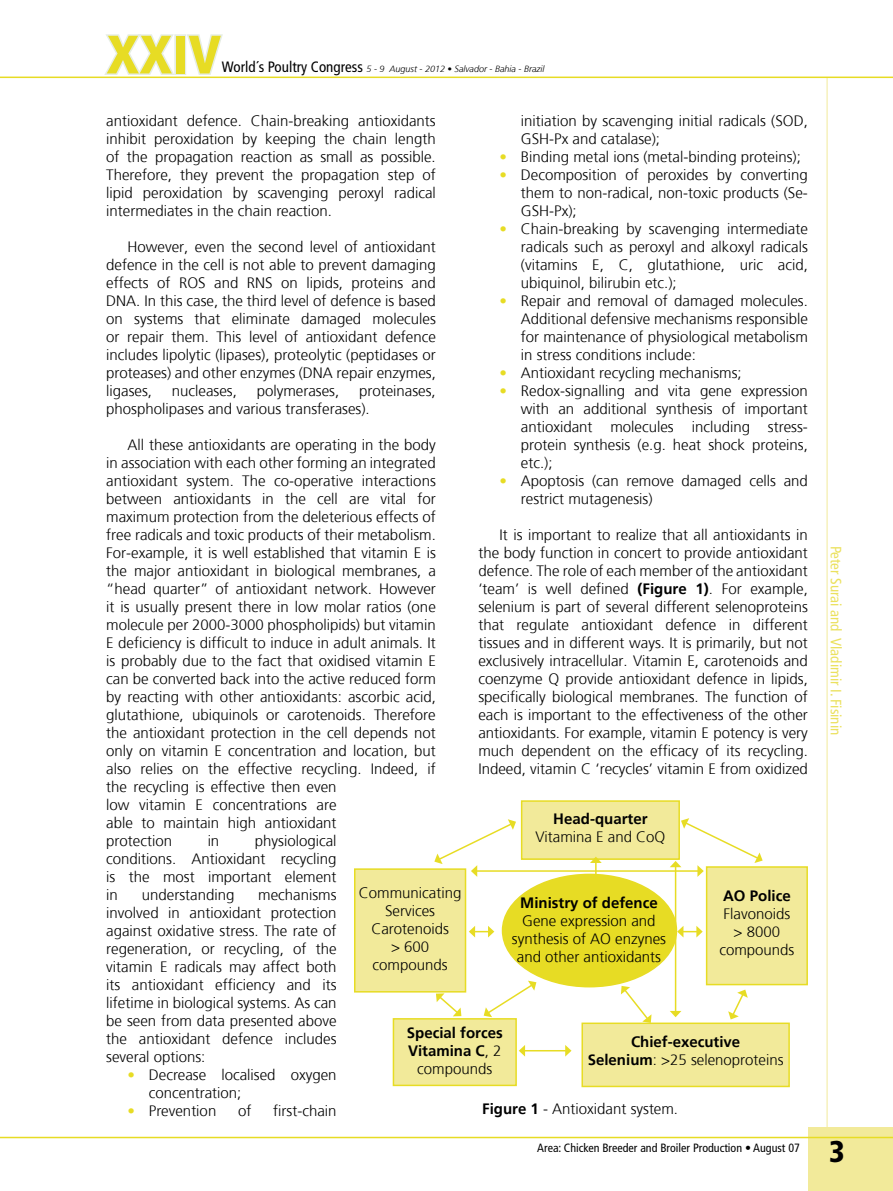
<style>
.page{position:relative;width:893px;height:1191px;background:#fff}
.page>*{position:absolute;margin:0;border:0;box-sizing:border-box;transform-origin:0 0}
.t1{font:900 condensed 54px "Frutiger";color:#e7dc24}
.t2{font:900 condensed 30px "Frutiger";color:#000}
.t3{font:300 15px/18px "Frutiger";color:#000;text-align:justify}
.t4{font:700 15px/18px "Frutiger";color:#000;text-align:center}
.t5{font:condensed 15px "Frutiger";color:#ebe15e}
.t6{font:condensed 12px "Frutiger";color:#000}
.t7{font:italic 300 9px "Frutiger";color:#000}
.s1{font-weight:400;font-style:normal;font-stretch:condensed;font-size:15px}
.s2{color:#e7dc24}
.s3{font-weight:700}
.s4{font-weight:300}
</style>
<div class="page">
<hr style="left:827px;top:77px;width:1px;height:1114px;background:#f2ea9a">
<div style="left:808px;top:1127px;width:85px;height:64px;background:#f2ea9a"></div>
<hr style="left:0;top:1136px;width:893px;height:2px;background:#e7dc24">
<hr style="left:0;top:77px;width:893px;height:1px;background:#e7dc24">
<svg style="left:102px;top:34px;width:123px;height:43px"></svg>
<div style="left:502px;top:874px;width:174px;height:112px;background:#e7dc24;border-radius:50%"></div>
<hr style="left:477px;top:870px;width:221px;height:1px;background:#e7dc24">
<svg style="left:434px;top:819px;width:82px;height:58px"></svg>
<svg style="left:621px;top:986px;width:30px;height:36px"></svg>
<svg style="left:484px;top:980px;width:52px;height:37px"></svg>
<hr style="left:524px;top:1050px;width:42px;height:1px;background:#e7dc24">
<svg style="left:519px;top:1045px;width:6px;height:11px"></svg>
<svg style="left:565px;top:1045px;width:6px;height:11px"></svg>
<svg style="left:469px;top:926px;width:25px;height:11px"></svg>
<svg style="left:436px;top:993px;width:25px;height:23px"></svg>
<svg style="left:728px;top:989px;width:20px;height:30px"></svg>
<hr style="left:675px;top:866px;width:1px;height:145px;background:#e7dc24">
<svg style="left:670px;top:1011px;width:11px;height:6px"></svg>
<svg style="left:670px;top:818px;width:93px;height:59px"></svg>
<div style="left:522px;top:801px;width:157px;height:58px;background:#f2ea9a"></div>
<div style="left:521px;top:800px;width:159px;height:60px;border:1px solid #e7dc24"></div>
<div style="left:393px;top:1018px;width:123px;height:67px;background:#f2ea9a"></div>
<div style="left:393px;top:1018px;width:124px;height:68px;border:1px solid #e7dc24"></div>
<div style="left:582px;top:1023px;width:207px;height:63px;background:#f2ea9a"></div>
<div style="left:581px;top:1022px;width:209px;height:65px;border:1px solid #e7dc24"></div>
<div style="left:707px;top:867px;width:100px;height:117px;background:#f2ea9a"></div>
<div style="left:706px;top:866px;width:102px;height:119px;border:1px solid #e7dc24"></div>
<div style="left:355px;top:869px;width:110px;height:122px;background:#f2ea9a"></div>
<div style="left:354px;top:868px;width:112px;height:124px;border:1px solid #e7dc24"></div>
<svg style="left:677px;top:926px;width:26px;height:11px"></svg>
<svg style="left:590px;top:857px;width:12px;height:18px"></svg>
<h1 class="t1" style="left:106px;top:33px;width:116px">XXIV</h1>
<p class="t7" style="left:222px;top:65px;width:324px"><span class="s1">World´s Poultry Congress</span> 5 - 9 August - 2012 • Salvador - Bahia - Brazil</p>
<p class="t3" style="left:106px;top:113px;width:331px">antioxidant defence. Chain-breaking antioxidants inhibit peroxidation by keeping the chain length of the propagation reaction as small as possible.<br>Therefore, they prevent the propagation step of lipid peroxidation by scavenging peroxyl radical intermediates in the chain reaction.</p>
<p class="t3" style="left:106px;top:239px;width:331px;text-indent:21px">However, even the second level of antioxidant defence in the cell is not able to prevent damaging effects of ROS and RNS on lipids, proteins and DNA. In this case, the third level of defence is based on systems that eliminate damaged molecules or repair them. This level of antioxidant defence includes lipolytic (lipases), proteolytic (peptidases or proteases) and other enzymes (DNA repair enzymes, ligases,</p>
<p class="t3" style="left:521px;top:113px;width:288px">initiation by scavenging initial radicals (SOD,<br>GSH-Px and catalase);</p>
<p class="t3" style="left:500px;top:149px;width:303px"><span class="s2">•</span> Binding metal ions (metal-binding proteins);</p>
<p class="t3" style="left:521px;top:167px;width:288px;text-indent:-21px"><span class="s2">•</span> Decomposition of peroxides by converting them to non-radical, non-toxic products (Se-GSH-Px);</p>
<p class="t3" style="left:521px;top:221px;width:289px;text-indent:-21px"><span class="s2">•</span> Chain-breaking by scavenging intermediate radicals such as peroxyl and alkoxyl radicals (vitamins E, C, glutathione, uric acid, ubiquinol, bilirubin etc.);</p>
<p class="t3" style="left:521px;top:293px;width:288px;text-indent:-21px"><span class="s2">•</span> Repair and removal of damaged molecules.<br>Additional defensive mechanisms responsible for maintenance of physiological metabolism in stress conditions include:</p>
<p class="t3" style="left:500px;top:365px;width:244px"><span class="s2">•</span> Antioxidant recycling mechanisms;</p>
<p class="t3" style="left:521px;top:383px;width:288px;text-indent:-21px"><span class="s2">•</span> Redox-signalling and vita gene expression with an additional synthesis of important antioxidant molecules including stress&shy;protein synthesis (e.g. heat shock proteins, etc.);</p>
<p class="t3" style="left:521px;top:473px;width:288px;text-indent:-21px"><span class="s2">•</span> Apoptosis (can remove damaged cells and restrict mutagenesis)</p>
<p class="t3" style="left:478px;top:527px;width:331px;text-indent:21px">It is important to realize that all antioxidants in the body function in concert to provide antioxidant defence. The role of each member of the antioxidant ‘team’ is well defined <span class="s3">(Figure 1)</span>. For example, selenium is part of several different selenoproteins that regulate antioxidant defence in different tissues and in different ways. It is primarily, but not exclusively intracellular. Vitamin E, carotenoids and coenzyme Q provide antioxidant defence in lipids, specifically biological membranes. The function of each is important to the effectiveness of the other antioxidants. For example, vitamin E potency is very much dependent on the efficacy of its recycling.<br>Indeed, vitamin C ‘recycles’ vitamin E from oxidized</p>
<p class="t3" style="left:172px;top:383px;width:67px">nucleases,</p>
<p class="t3" style="left:257px;top:383px;width:84px">polymerases,</p>
<p class="t3" style="left:106px;top:383px;width:331px;text-indent:253px">proteinases, phospholipases and various transferases).</p>
<p class="t3" style="left:106px;top:437px;width:331px;text-align:left;text-indent:21px">All these antioxidants are operating in the body in association with each other forming an integrated antioxidant system. The co-operative interactions between antioxidants in the cell are vital for maximum protection from the deleterious effects of free radicals and toxic products of their metabolism.<br>For-example, it is well established that vitamin E is the major antioxidant in biological membranes, a “head quarter” of antioxidant network. However it is usually present there in low molar ratios (one molecule per 2000-3000 phospholipids) but vitamin E deficiency is difficult to induce in adult animals. It is probably due to the fact that oxidised vitamin E can be converted back into the active reduced form by reacting with other antioxidants: ascorbic acid, glutathione, ubiquinols or carotenoids. Therefore the antioxidant protection in the cell depends not only on vitamin E concentration and location, but also relies on the effective recycling. Indeed, if the recycling is effective then even<br>low vitamin E concentrations are<br>able to maintain high antioxidant<br>protection</p>
<p class="t4" style="left:553px;top:811px;width:96px">Head-quarter</p>
<p class="t3" style="left:535px;top:829px;width:132px">Vitamina E and CoQ</p>
<p class="t3" style="left:106px;top:833px;width:232px;text-indent:149px">physiological conditions. Antioxidant recycling is the most important element in</p>
<p class="t3" style="left:208px;top:833px;width:13px">in</p>
<p class="t3" style="left:359px;top:884px;width:104px;text-align:center">Communicating<br>Services<br>Carotenoids<br>&gt; 600 compounds</p>
<p class="t4" style="left:520px;top:894px;width:139px">Ministry of defence</p>
<p class="t3" style="left:106px;top:887px;width:232px;text-indent:152px">mechanisms involved in antioxidant protection against oxidative stress. The rate of regeneration, or recycling, of the vitamin E radicals may affect both its antioxidant efficiency and its lifetime in biological systems. As can be seen from data presented above the antioxidant defence includes several options:</p>
<p class="t3" style="left:149px;top:1067px;width:189px;text-indent:-21px"><span class="s2">•</span> Decrease localised oxygen concentration;</p>
<p class="t3" style="left:128px;top:1103px;width:90px"><span class="s2">•</span> Prevention</p>
<p class="t3" style="left:238px;top:1103px;width:15px">of</p>
<p class="t3" style="left:273px;top:1103px;width:65px">first-chain</p>
<p class="t3" style="left:142px;top:887px;width:94px">understanding</p>
<p class="t4" style="left:723px;top:888px;width:69px">AO Police</p>
<p class="t3" style="left:719px;top:905px;width:77px;text-align:center">Flavonoids &gt; 8000 compounds</p>
<p class="t3" style="left:512px;top:912px;width:156px;text-align:center">Gene expression and synthesis of AO enzynes and other antioxidants</p>
<p class="t4" style="left:407px;top:1024px;width:97px">Special forces<br>Vitamina C<span class="s4">, 2 compounds</span></p>
<p class="t4" style="left:588px;top:1034px;width:197px">Chief-executive<br>Selenium<span class="s4">: &gt;25 selenoproteins</span></p>
<p class="t3" style="left:482px;top:1101px;width:197px"><span class="s3">Figure 1</span> - Antioxidant system.</p>
<p class="t6" style="left:537px;top:1142px;width:264px">Area: Chicken Breeder and Broiler Production • August 07</p>
<p class="t5" style="left:842px;top:545px;width:191px;rotate:90deg">Peter Surai and Vladimir I. Fisinin</p>
<h2 class="t2" style="left:829px;top:1139px;width:17px">3</h2>
</div>
